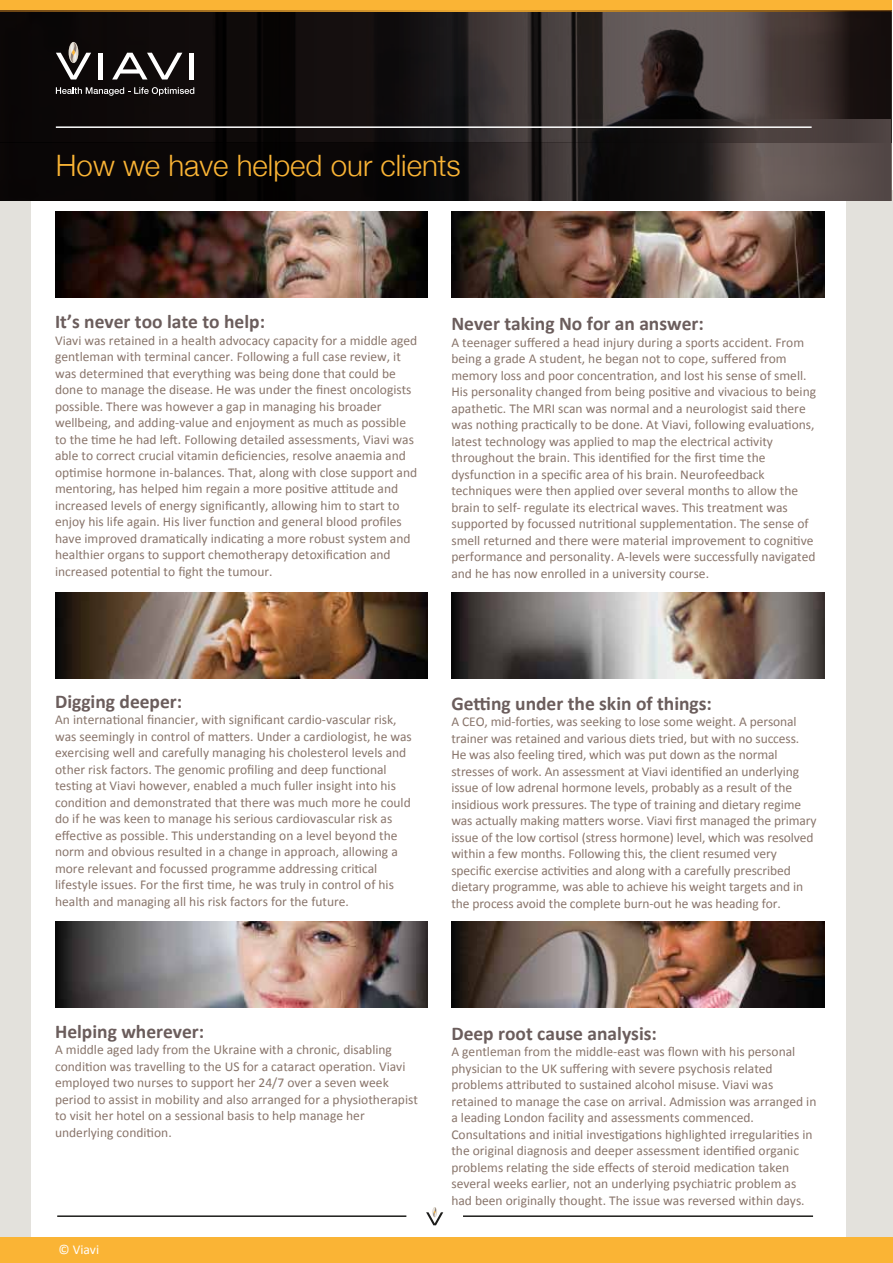
<style>
.page{position:relative;width:893px;height:1263px;background:#fff}
.page>*{position:absolute;margin:0;border:0;box-sizing:border-box;transform-origin:0 0}
.t1{font:300 29.55px "Helvetica Neue";color:#fab435}
.t2{font:700 19.5px "Calibri";color:#6b5d5c}
.t3{font:13.5px/16.5px "Calibri";color:#89756b}
.t4{font:13.5px "Calibri";color:#fff}
</style>
<div class="page">
<div style="left:847px;top:190px;width:46px;height:1063px;background:#e3e1dc"></div>
<div style="left:0;top:190px;width:31px;height:1063px;background:#e3e1dc"></div>
<div style="left:0;top:0;width:891px;height:23px;background:#fab435"></div>
<div style="left:0;top:142px;width:891px;height:59px;background:#0a0606"></div>
<svg style="left:0;top:10px;width:891px;height:133px;background:#261f1e"></svg>
<div style="left:802px;top:11px;width:89px;height:132px;background:linear-gradient(to right,#453734,#080303)"></div>
<svg style="left:474px;top:119px;width:416px;height:82px"></svg>
<hr style="left:56px;top:126px;width:756px;height:2px;background:#fff">
<div style="left:98px;top:53px;width:5px;height:26px;background:#fff"></div>
<div style="left:189px;top:53px;width:5px;height:26px;background:#fff"></div>
<svg style="left:112px;top:53px;width:70px;height:26px"></svg>
<svg style="left:56px;top:87px;width:138px;height:9px"></svg>
<svg style="left:56px;top:42px;width:35px;height:37px"></svg>
<div style="left:0;top:1237px;width:893px;height:26px;background:#fab435"></div>
<svg style="left:426px;top:1207px;width:17px;height:18px"></svg>
<hr style="left:57px;top:1215px;width:349px;height:2px;background:#1d1d1b">
<hr style="left:463px;top:1215px;width:350px;height:2px;background:#1d1d1b">
<img style="left:451px;top:593px;width:373px;height:85px">
<img style="left:55px;top:593px;width:373px;height:85px">
<img style="left:451px;top:211px;width:373px;height:86px">
<img style="left:55px;top:921px;width:373px;height:86px">
<img style="left:451px;top:921px;width:373px;height:86px">
<img style="left:55px;top:211px;width:373px;height:86px">
<h1 class="t1" style="left:56px;top:147px;width:406px">How we have helped our clients</h1>
<h2 class="t2" style="left:55px;top:310px;width:211px">It’s never too late to help:</h2>
<p class="t3" style="left:55px;top:331px;width:364px">Viavi was retained in a health advocacy capacity for a middle aged gentleman with terminal cancer. Following a full case review, it was determined that everything was being done that could be done to manage the disease. He was under the finest oncologists possible. There was however a gap in managing his broader wellbeing, and adding-value and enjoyment as much as possible to the time he had left. Following detailed assessments, Viavi was able to correct crucial vitamin deficiencies, resolve anaemia and optimise hormone in-balances. That, along with close support and mentoring, has helped him regain a more positive attitude and increased levels of energy significantly, allowing him to start to enjoy his life again. His liver function and general blood profiles have improved dramatically indicating a more robust system and healthier organs to support chemotherapy detoxification and increased potential to fight the tumour.</p>
<h2 class="t2" style="left:451px;top:312px;width:254px">Never taking No for an answer:</h2>
<p class="t3" style="left:451px;top:333px;width:366px">A teenager suffered a head injury during a sports accident. From being a grade A student, he began not to cope, suffered from memory loss and poor concentration, and lost his sense of smell.<br>His personality changed from being positive and vivacious to being apathetic. The MRI scan was normal and a neurologist said there was nothing practically to be done. At Viavi, following evaluations, latest technology was applied to map the electrical activity throughout the brain. This identified for the first time the dysfunction in a specific area of his brain. Neurofeedback techniques were then applied over several months to allow the brain to self- regulate its electrical waves. This treatment was supported by focussed nutritional supplementation. The sense of smell returned and there were material improvement to cognitive performance and personality. A-levels were successfully navigated and he has now enrolled in a university course.</p>
<h2 class="t2" style="left:55px;top:689px;width:129px">Digging deeper:</h2>
<p class="t3" style="left:55px;top:711px;width:358px">An international financier, with significant cardio-vascular risk, was seemingly in control of matters. Under a cardiologist, he was exercising well and carefully managing his cholesterol levels and other risk factors. The genomic profiling and deep functional testing at Viavi however, enabled a much fuller insight into his condition and demonstrated that there was much more he could do if he was keen to manage his serious cardiovascular risk as effective as possible. This understanding on a level beyond the norm and obvious resulted in a change in approach, allowing a more relevant and focussed programme addressing critical lifestyle issues. For the first time, he was truly in control of his health and managing all his risk factors for the future.</p>
<h2 class="t2" style="left:451px;top:691px;width:262px">Getting under the skin of things:</h2>
<p class="t3" style="left:451px;top:713px;width:367px">A CEO, mid-forties, was seeking to lose some weight. A personal trainer was retained and various diets tried, but with no success.<br>He was also feeling tired, which was put down as the normal stresses of work. An assessment at Viavi identified an underlying issue of low adrenal hormone levels, probably as a result of the insidious work pressures. The type of training and dietary regime was actually making matters worse. Viavi first managed the primary issue of the low cortisol (stress hormone) level, which was resolved within a few months. Following this, the client resumed very specific exercise activities and along with a carefully prescribed dietary programme, was able to achieve his weight targets and in the process avoid the complete burn-out he was heading for.</p>
<h2 class="t2" style="left:55px;top:1019px;width:151px">Helping wherever:</h2>
<p class="t3" style="left:55px;top:1041px;width:364px">A middle aged lady from the Ukraine with a chronic, disabling condition was travelling to the US for a cataract operation. Viavi employed two nurses to support her 24/7 over a seven week period to assist in mobility and also arranged for a physiotherapist to visit her hotel on a sessional basis to help manage her underlying condition.</p>
<p class="t4" style="left:58px;top:1241px;width:42px">© Viavi</p>
<h2 class="t2" style="left:451px;top:1021px;width:207px">Deep root cause analysis:</h2>
<p class="t3" style="left:451px;top:1043px;width:367px">A gentleman from the middle-east was flown with his personal physician to the UK suffering with severe psychosis related problems attributed to sustained alcohol misuse. Viavi was retained to manage the case on arrival. Admission was arranged in a leading London facility and assessments commenced.<br>Consultations and initial investigations highlighted irregularities in the original diagnosis and deeper assessment identified organic problems relating the side effects of steroid medication taken several weeks earlier, not an underlying psychiatric problem as had been originally thought. The issue was reversed within days.</p>
</div>
